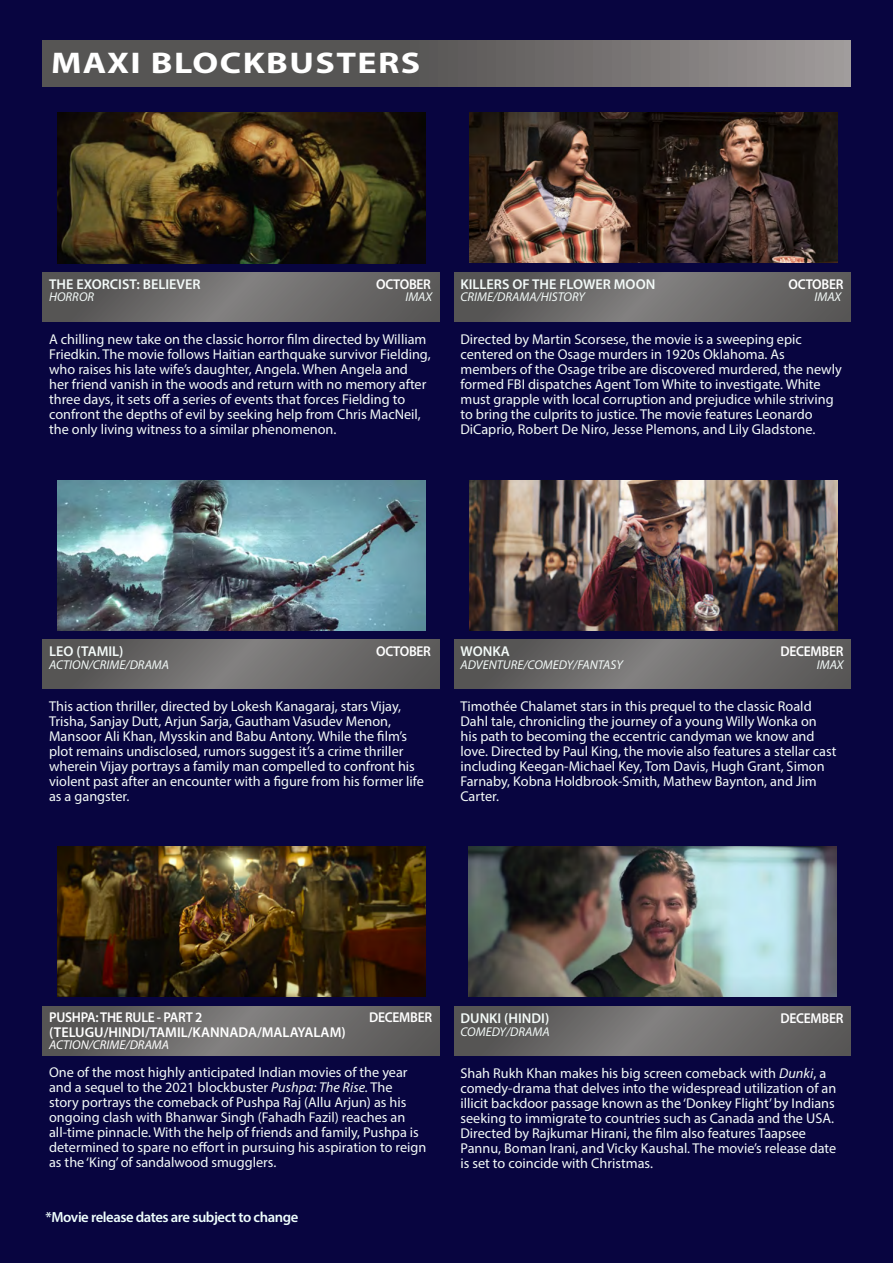
<style>
.page{position:relative;width:893px;height:1263px;background:#fff}
.page>*{position:absolute;margin:0;border:0;box-sizing:border-box;transform-origin:0 0}
.t1{font:700 30px "Myriad Pro";letter-spacing:.04em;color:#fff;scale:1.2 1}
.t2{font:600 14.7px "Myriad Pro";letter-spacing:-.03em;color:#effffd}
.t3{font:14.25px/15px "Myriad Pro";color:#f3faf8}
.t4{font:600 14.25px "Myriad Pro";color:#f3faf8}
.t5{font:600 14.25px "Myriad Pro";letter-spacing:-.02em;color:#fff;scale:.95 1}
.t6{font:600 14.25px "Myriad Pro";color:#fff}
.t7{font:italic 12.75px "Myriad Pro";color:#f3faf8}
.t8{font:italic 12.75px "Myriad Pro";color:#fff}
.s1{font-style:italic}
</style>
<div class="page">
<div style="left:0;top:0;width:893px;height:1262px;background:#080540"></div>
<svg style="left:43px;top:41px;width:807px;height:46px;background:#696766"></svg>
<svg style="left:43px;top:273px;width:396px;height:49px;background:#696767"></svg>
<img style="left:58px;top:113px;width:368px;height:150px">
<svg style="left:454px;top:273px;width:396px;height:49px;background:#696767"></svg>
<svg style="left:43px;top:640px;width:396px;height:49px;background:#696767"></svg>
<svg style="left:43px;top:1006px;width:396px;height:49px;background:#696767"></svg>
<svg style="left:454px;top:1006px;width:396px;height:49px;background:#696767"></svg>
<svg style="left:454px;top:640px;width:396px;height:49px;background:#696767"></svg>
<img style="left:470px;top:112px;width:368px;height:150px">
<img style="left:470px;top:480px;width:368px;height:150px">
<img style="left:57px;top:847px;width:369px;height:150px">
<img style="left:468px;top:847px;width:368px;height:150px">
<img style="left:57px;top:480px;width:368px;height:150px">
<h1 class="t1" style="left:51px;top:43px;width:309px">MAXI BLOCKBUSTERS</h1>
<p class="t4" style="left:49px;top:275px;width:153px">THE EXORCIST: BELIEVER</p>
<p class="t5" style="left:376px;top:275px;width:59px">OCTOBER</p>
<p class="t7" style="left:49px;top:289px;width:47px">HORROR</p>
<p class="t7" style="left:405px;top:289px;width:28px">IMAX</p>
<p class="t3" style="left:49px;top:332px;width:383px">A chilling new take on the classic horror film directed by William Friedkin. The movie follows Haitian earthquake survivor Fielding, who raises his late wife’s daughter, Angela. When Angela and her friend vanish in the woods and return with no memory after three days, it sets off a series of events that forces Fielding to confront the depths of evil by seeking help from Chris MacNeil, the only living witness to a similar phenomenon.</p>
<p class="t4" style="left:460px;top:275px;width:196px">KILLERS OF THE FLOWER MOON</p>
<p class="t5" style="left:788px;top:275px;width:59px">OCTOBER</p>
<p class="t7" style="left:460px;top:289px;width:126px">CRIME/DRAMA/HISTORY</p>
<p class="t7" style="left:814px;top:289px;width:28px">IMAX</p>
<p class="t3" style="left:460px;top:332px;width:383px">Directed by Martin Scorsese, the movie is a sweeping epic centered on the Osage murders in 1920s Oklahoma. As members of the Osage tribe are discovered murdered, the newly formed FBI dispatches Agent Tom White to investigate. White must grapple with local corruption and prejudice while striving to bring the culprits to justice. The movie features Leonardo DiCaprio, Robert De Niro, Jesse Plemons, and Lily Gladstone.</p>
<p class="t4" style="left:49px;top:642px;width:76px">LEO (TAMIL)</p>
<p class="t5" style="left:376px;top:642px;width:59px">OCTOBER</p>
<p class="t7" style="left:49px;top:656px;width:122px">ACTION/CRIME/DRAMA</p>
<p class="t3" style="left:49px;top:699px;width:376px">This action thriller, directed by Lokesh Kanagaraj, stars Vijay, Trisha, Sanjay Dutt, Arjun Sarja, Gautham Vasudev Menon, Mansoor Ali Khan, Mysskin and Babu Antony. While the film’s plot remains undisclosed, rumors suggest it’s a crime thriller wherein Vijay portrays a family man compelled to confront his violent past after an encounter with a figure from his former life as a gangster.</p>
<p class="t4" style="left:460px;top:642px;width:51px">WONKA</p>
<p class="t5" style="left:780px;top:642px;width:68px">DECEMBER</p>
<p class="t7" style="left:460px;top:656px;width:164px">ADVENTURE/COMEDY/FANTASY</p>
<p class="t7" style="left:817px;top:656px;width:28px">IMAX</p>
<p class="t3" style="left:460px;top:699px;width:377px">Timothée Chalamet stars in this prequel to the classic Roald Dahl tale, chronicling the journey of a young Willy Wonka on his path to becoming the eccentric candyman we know and love. Directed by Paul King, the movie also features a stellar cast including Keegan-Michael Key, Tom Davis, Hugh Grant, Simon Farnaby, Kobna Holdbrook-Smith, Mathew Baynton, and Jim Carter.</p>
<p class="t5" style="left:49px;top:1009px;width:163px">PUSHPA: THE RULE - PART 2</p>
<p class="t5" style="left:369px;top:1009px;width:68px">DECEMBER</p>
<p class="t6" style="left:49px;top:1023px;width:298px">(TELUGU/HINDI/TAMIL/KANNADA/MALAYALAM)</p>
<p class="t8" style="left:49px;top:1037px;width:122px">ACTION/CRIME/DRAMA</p>
<p class="t3" style="left:49px;top:1065px;width:379px">One of the most highly anticipated Indian movies of the year and a sequel to the 2021 blockbuster <span class="s1">Pushpa: The Rise.</span> The<br>story portrays the comeback of Pushpa Raj (Allu Arjun) as his ongoing clash with Bhanwar Singh (Fahadh Fazil) reaches an all-time pinnacle. With the help of friends and family, Pushpa is determined to spare no effort in pursuing his aspiration to reign as the ‘King’ of sandalwood smugglers.</p>
<p class="t2" style="left:45px;top:1208px;width:254px">*Movie release dates are subject to change</p>
<p class="t4" style="left:460px;top:1009px;width:90px">DUNKI (HINDI)</p>
<p class="t5" style="left:780px;top:1009px;width:68px">DECEMBER</p>
<p class="t7" style="left:460px;top:1023px;width:91px">COMEDY/DRAMA</p>
<p class="t3" style="left:460px;top:1066px;width:377px">Shah Rukh Khan makes his big screen comeback with <span class="s1">Dunki</span>, a comedy-drama that delves into the widespread utilization of an illicit backdoor passage known as the ‘Donkey Flight’ by Indians seeking to immigrate to countries such as Canada and the USA.<br>Directed by Rajkumar Hirani, the film also features Taapsee Pannu, Boman Irani, and Vicky Kaushal. The movie’s release date is set to coincide with Christmas.</p>
</div>
